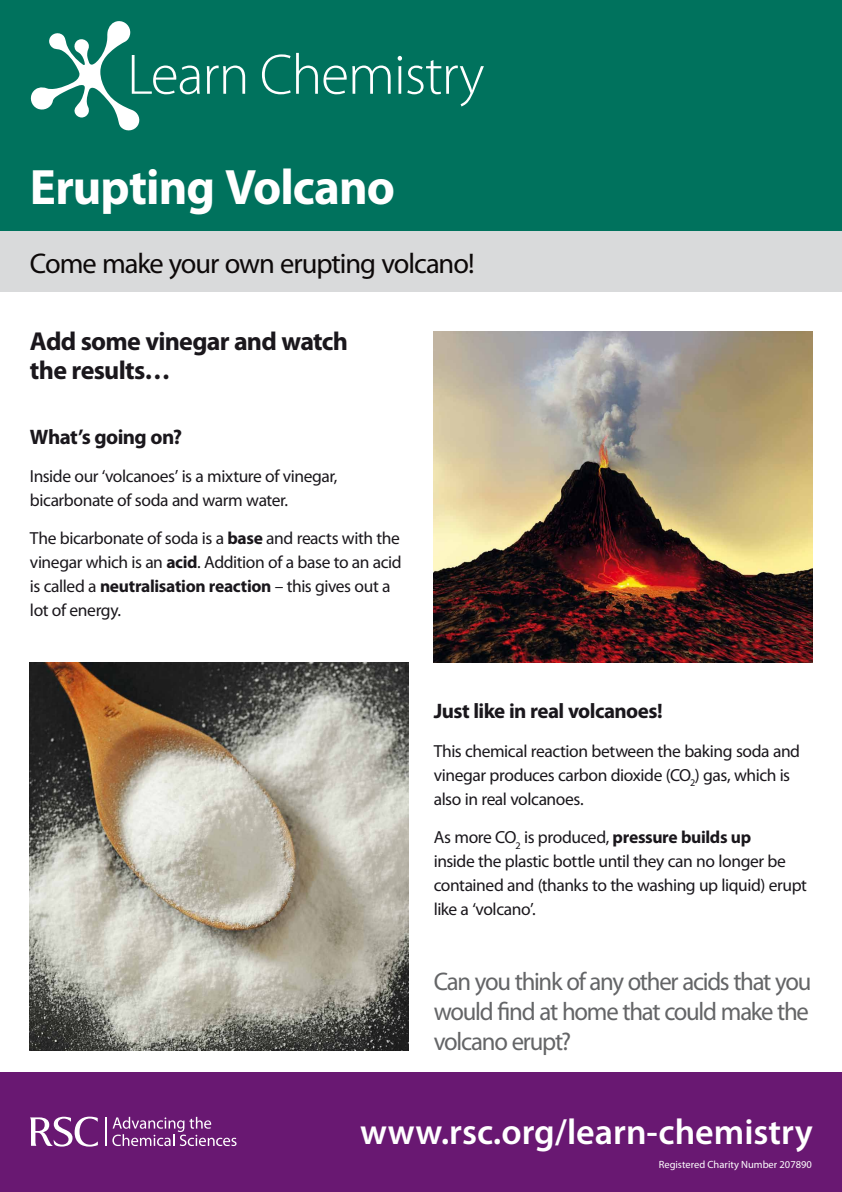
<style>
.page{position:relative;width:842px;height:1192px;background:#fff}
.page>*{position:absolute;margin:0;border:0;box-sizing:border-box;transform-origin:0 0}
.t1{font:300 57.5px "Myriad Pro";letter-spacing:-.02em;color:#fff}
.t2{font:700 50px "Myriad Pro";letter-spacing:-.02em;color:#fff}
.t3{font:600 36px "Myriad Pro";color:#fff}
.t4{font:28.5px "Myriad Pro";letter-spacing:-.035em;color:#0d0909}
.t5{font:700 26px/28.5px "Myriad Pro";letter-spacing:-.03em;color:#1a171c}
.t6{font:25.5px/30px "Myriad Pro";letter-spacing:-.05em;color:#646567;text-align:justify}
.t7{font:700 21px "Myriad Pro";letter-spacing:-.025em;color:#1a171c}
.t8{font:17.5px/24px "Myriad Pro";letter-spacing:-.025em;color:#1a171c}
.t9{font:10.5px "Myriad Pro";color:#fff}
.s1{font-weight:700}
</style>
<div class="page">
<div style="left:0;top:1073px;width:842px;height:119px;background:#691872"></div>
<svg style="left:112px;top:1117px;width:125px;height:29px"></svg>
<hr style="left:105px;top:1117px;width:2px;height:29px;background:#fff">
<svg style="left:30px;top:1117px;width:68px;height:30px"></svg>
<div style="left:0;top:0;width:842px;height:292px;background:#d9dadb"></div>
<div style="left:0;top:0;width:842px;height:231px;background:#00725d"></div>
<svg style="left:30px;top:21px;width:110px;height:110px"></svg>
<img style="left:30px;top:663px;width:378px;height:387px">
<img style="left:434px;top:332px;width:378px;height:331px">
<h1 class="t1" style="left:127px;top:43px;width:359px">Learn Chemistry</h1>
<h2 class="t2" style="left:30px;top:155px;width:367px">Erupting Volcano</h2>
<h3 class="t4" style="left:30px;top:245px;width:446px">Come make your own erupting volcano!</h3>
<h3 class="t5" style="left:30px;top:326px;width:320px">Add some vinegar and watch the results…</h3>
<p class="t7" style="left:30px;top:423px;width:154px">What’s going on?</p>
<p class="t8" style="left:30px;top:464px;width:309px">Inside our ‘volcanoes’ is a mixture of vinegar, bicarbonate of soda and warm water.</p>
<p class="t8" style="left:30px;top:526px;width:373px">The bicarbonate of soda is a <span class="s1">base</span> and reacts with the vinegar which is an <span class="s1">acid</span>. Addition of a base to an acid is called a <span class="s1">neutralisation reaction</span> – this gives out a lot of energy.</p>
<p class="t7" style="left:434px;top:698px;width:230px">Just like in real volcanoes!</p>
<p class="t8" style="left:434px;top:738px;width:368px">This chemical reaction between the baking soda and vinegar produces carbon dioxide (CO<sub>2</sub>) gas, which is also in real volcanoes.</p>
<p class="t8" style="left:434px;top:825px;width:375px">As more CO<sub>2</sub> is produced, <span class="s1">pressure builds up<br></span>inside the plastic bottle until they can no longer be contained and (thanks to the washing up liquid) erupt like a ‘volcano’.</p>
<h3 class="t6" style="left:434px;top:966px;width:379px">Can you think of any other acids that you would find at home that could make the volcano erupt?</h3>
<h3 class="t3" style="left:360px;top:1109px;width:454px">www.rsc.org/learn-chemistry</h3>
<p class="t9" style="left:659px;top:1158px;width:155px">Registered Charity Number 207890</p>
</div>
